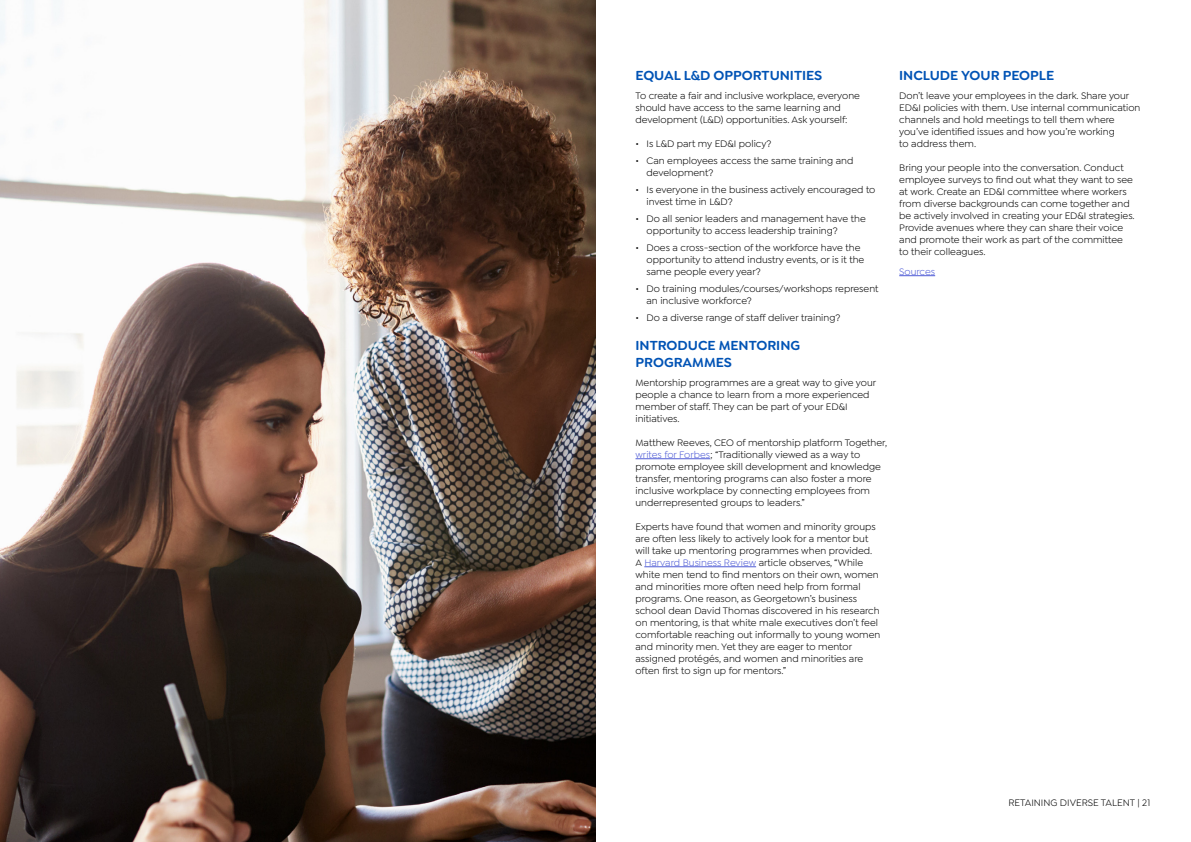
<style>
.page{position:relative;width:1191px;height:842px;background:#fff}
.page>*{position:absolute;margin:0;border:0;box-sizing:border-box;transform-origin:0 0}
.t1{font:600 14px/16.8px "Goldplay";color:#0053b5}
.t2{font:10px/12px "Goldplay";color:#000}
.t3{font:10px "Goldplay";color:#4f5cd6}
.s1{color:#4f5cd6}
</style>
<div class="page">
<hr style="left:635px;top:458px;width:75px;height:1px;background:#4f5cd6">
<hr style="left:644px;top:566px;width:112px;height:1px;background:#4f5cd6">
<img style="left:0;top:0;width:595px;height:842px">
<hr style="left:899px;top:275px;width:36px;height:1px;background:#4f5cd6">
<h1 class="t1" style="left:635px;top:67px;width:188px">EQUAL L&amp;D OPPORTUNITIES</h1>
<p class="t2" style="left:635px;top:90px;width:226px">To create a fair and inclusive workplace, everyone should have access to the same learning and development (L&amp;D) opportunities. Ask yourself:</p>
<p class="t2" style="left:635px;top:138px;width:137px">• Is L&amp;D part my ED&amp;I policy?</p>
<p class="t2" style="left:646px;top:155px;width:208px;text-indent:-11px">• Can employees access the same training and development?</p>
<p class="t2" style="left:646px;top:184px;width:230px;text-indent:-11px">• Is everyone in the business actively encouraged to invest time in L&amp;D?</p>
<p class="t2" style="left:646px;top:213px;width:221px;text-indent:-11px">• Do all senior leaders and management have the opportunity to access leadership training?</p>
<p class="t2" style="left:646px;top:242px;width:219px;text-indent:-11px">• Does a cross-section of the workforce have the opportunity to attend industry events, or is it the same people every year?</p>
<p class="t2" style="left:646px;top:283px;width:233px;text-indent:-11px">• Do training modules/courses/workshops represent an inclusive workforce?</p>
<p class="t2" style="left:635px;top:312px;width:206px">• Do a diverse range of staff deliver training?</p>
<h1 class="t1" style="left:635px;top:337px;width:166px">INTRODUCE MENTORING<br>PROGRAMMES</h1>
<p class="t2" style="left:635px;top:376px;width:242px">Mentorship programmes are a great way to give your people a chance to learn from a more experienced member of staff. They can be part of your ED&amp;I initiatives.</p>
<p class="t2" style="left:635px;top:436px;width:253px">Matthew Reeves, CEO of mentorship platform Together, <span class="s1">writes for Forbes</span>; “Traditionally viewed as a way to promote employee skill development and knowledge transfer, mentoring programs can also foster a more inclusive workplace by connecting employees from underrepresented groups to leaders.”</p>
<p class="t2" style="left:635px;top:520px;width:246px">Experts have found that women and minority groups are often less likely to actively look for a mentor but will take up mentoring programmes when provided.<br>A <span class="s1">Harvard Business Review</span> article observes, “While white men tend to find mentors on their own, women and minorities more often need help from formal programs. One reason, as Georgetown’s business school dean David Thomas discovered in his research on mentoring, is that white male executives don’t feel comfortable reaching out informally to young women and minority men. Yet they are eager to mentor assigned protégés, and women and minorities are often first to sign up for mentors.”</p>
<h1 class="t1" style="left:899px;top:67px;width:156px">INCLUDE YOUR PEOPLE</h1>
<p class="t2" style="left:899px;top:90px;width:243px">Don’t leave your employees in the dark. Share your ED&amp;I policies with them. Use internal communication channels and hold meetings to tell them where you’ve identified issues and how you’re working<br>to address them.</p>
<p class="t2" style="left:899px;top:162px;width:237px">Bring your people into the conversation. Conduct employee surveys to find out what they want to see at work. Create an ED&amp;I committee where workers from diverse backgrounds can come together and be actively involved in creating your ED&amp;I strategies.<br>Provide avenues where they can share their voice and promote their work as part of the committee to their colleagues.</p>
<p class="t3" style="left:899px;top:266px;width:37px">Sources</p>
<p class="t2" style="left:1008px;top:797px;width:143px">RETAINING DIVERSE TALENT | 21</p>
</div>
